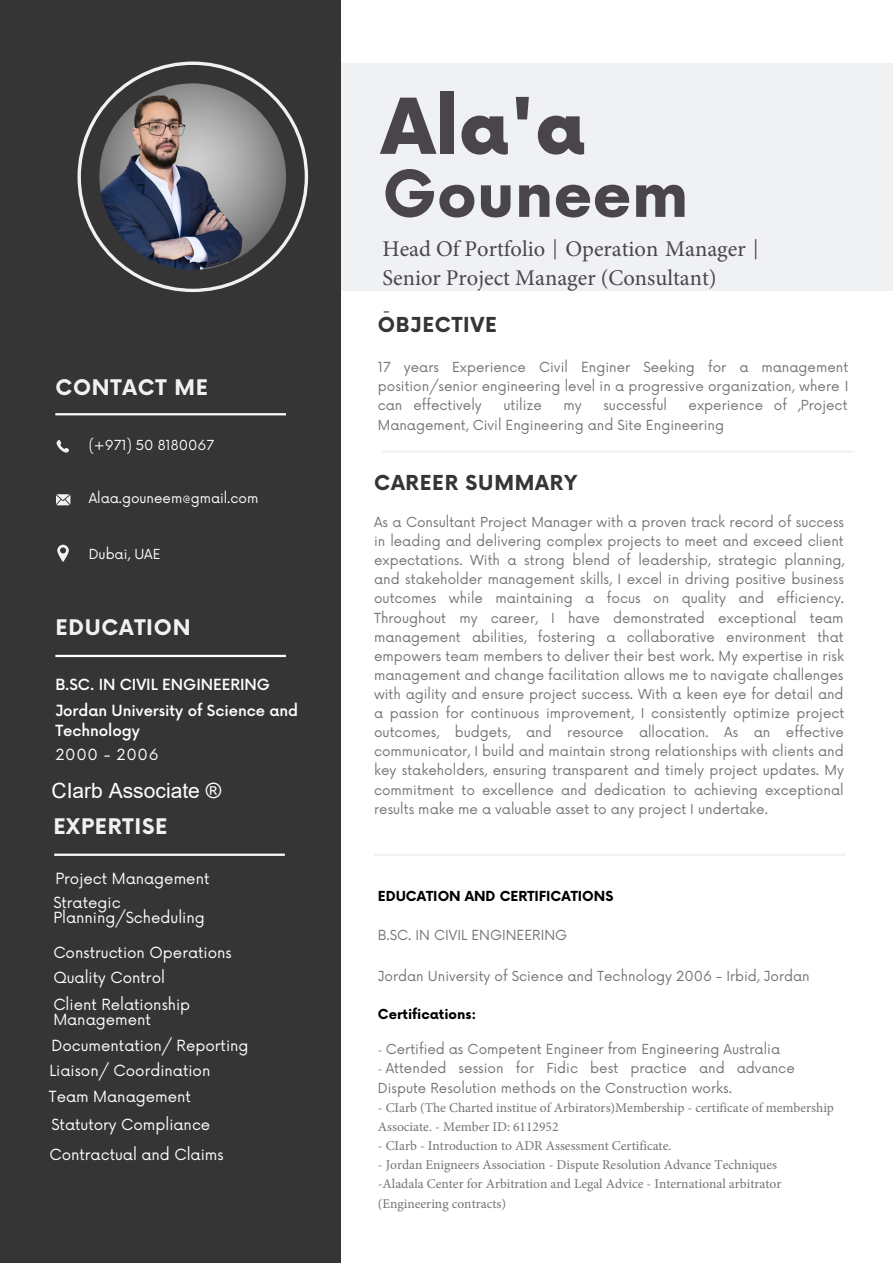
<style>
.page{position:relative;width:893px;height:1264px;background:#fff}
.page>*{position:absolute;margin:0;border:0;box-sizing:border-box;transform-origin:0 0}
.t1{font:900 75px "Now";color:#4a454b}
.t2{font:700 63px "Now";color:#4a454b}
.t3{font:22.5px/30.3px "Minion Pro";color:#4a454b}
.t4{font:700 21px "Now";letter-spacing:.035em;color:#eff1f2}
.t5{font:21px "Arial";color:#fff}
.t6{font:700 20.1px "Now";letter-spacing:.035em;color:#353535}
.t7{font:15px "Now";color:#fff}
.t8{font:500 15px/20.2px "Now";letter-spacing:-.005em;color:#fff}
.t9{font:15px "Now";letter-spacing:.045em;color:#fff}
.t10{font:13.5px/19px "Now";color:#737373;text-align:justify}
.t11{font:13.5px/19px "Minion Pro";color:#737373}
.t12{font:13.5px "Now";color:#fff}
.t13{font:700 13.5px "Now";color:#000}
.s1{font-family:"Now"}
.s2{font-family:"Minion Pro"}
</style>
<div class="page">
<div style="left:0;top:63px;width:892px;height:227px;background:#eff1f2"></div>
<div style="left:0;top:0;width:341px;height:1262px;background:#353535"></div>
<hr style="left:381px;top:450px;width:471px;height:2px;background:#eff1f2">
<hr style="left:55px;top:413px;width:231px;height:2px;background:#fff">
<hr style="left:55px;top:654px;width:231px;height:3px;background:#fff">
<hr style="left:54px;top:853px;width:231px;height:2px;background:#fff">
<svg style="left:77px;top:62px;width:231px;height:230px"></svg>
<img style="left:99px;top:83px;width:187px;height:187px;border-radius:50%">
<svg style="left:56px;top:494px;width:14px;height:11px"></svg>
<svg style="left:57px;top:440px;width:12px;height:12px"></svg>
<svg style="left:57px;top:544px;width:11px;height:18px"></svg>
<hr style="left:374px;top:853px;width:471px;height:2px;background:#eff1f2">
<p class="t4" style="left:55px;top:376px;width:154px">CONTACT ME</p>
<p class="t12" style="left:89px;top:437px;width:127px">(+971) 50 8180067</p>
<p class="t12" style="left:89px;top:491px;width:171px">Alaa.gouneem@gmail.com</p>
<p class="t12" style="left:89px;top:546px;width:73px">Dubai, UAE</p>
<p class="t4" style="left:55px;top:616px;width:137px">EDUCATION</p>
<p class="t8" style="left:55px;top:675px;width:216px">B.SC. IN CIVIL ENGINEERING</p>
<p class="t8" style="left:55px;top:701px;width:244px">Jordan University of Science and<br>Technology</p>
<p class="t9" style="left:55px;top:746px;width:105px">2000 - 2006</p>
<h3 class="t5" style="left:52px;top:776px;width:171px">CIarb Associate ®</h3>
<p class="t4" style="left:53px;top:815px;width:116px">EXPERTISE</p>
<p class="t7" style="left:55px;top:870px;width:156px">Project Management</p>
<p class="t7" style="left:53px;top:894px;width:69px">Strategic</p>
<p class="t7" style="left:53px;top:908px;width:153px">Planning/Scheduling</p>
<p class="t7" style="left:53px;top:943px;width:180px">Construction Operations</p>
<p class="t7" style="left:53px;top:968px;width:113px">Quality Control</p>
<p class="t7" style="left:53px;top:996px;width:138px">Client Relationship</p>
<p class="t7" style="left:53px;top:1010px;width:99px">Management</p>
<p class="t7" style="left:51px;top:1036px;width:199px">Documentation/ Reporting</p>
<p class="t7" style="left:49px;top:1062px;width:163px">Liaison/ Coordination</p>
<p class="t7" style="left:49px;top:1087px;width:143px">Team Management</p>
<p class="t7" style="left:51px;top:1116px;width:160px">Statutory Compliance</p>
<p class="t7" style="left:49px;top:1145px;width:176px">Contractual and Claims</p>
<p class="t1" style="left:381px;top:86px;width:205px">Ala'a</p>
<p class="t2" style="left:382px;top:160px;width:307px">Gouneem</p>
<p class="t3" style="left:382px;top:233px;width:378px">Head Of Portfolio <span class="s1">|</span> Operation Manager <span class="s1">|<br></span>Senior Project Manager (Consultant)<br>-</p>
<p class="t6" style="left:378px;top:314px;width:120px">OBJECTIVE</p>
<p class="t10" style="left:378px;top:358px;width:472px">17 years Experience Civil Enginer Seeking for a management position/senior engineering level in a progressive organization, where I can effectively</p>
<p class="t10" style="left:378px;top:397px;width:471px;text-indent:311px">experience of ,Project<br>Management, Civil Engineering and Site Engineering</p>
<p class="t10" style="left:503px;top:397px;width:40px">utilize</p>
<p class="t10" style="left:563px;top:397px;width:20px">my</p>
<p class="t10" style="left:603px;top:397px;width:65px">successful</p>
<p class="t6" style="left:374px;top:472px;width:205px">CAREER SUMMARY</p>
<p class="t10" style="left:374px;top:513px;width:472px">As a Consultant Project Manager with a proven track record of success in leading and delivering complex projects to meet and exceed client expectations. With a strong blend of leadership, strategic planning, and stakeholder management skills, I excel in driving positive business outcomes while maintaining a focus on quality and efficiency.<br>Throughout my career, I have demonstrated exceptional team management abilities, fostering a collaborative environment that empowers team members to deliver their best work. My expertise in risk management and change facilitation allows me to navigate challenges with agility and ensure project success. With a keen eye for detail and a passion for continuous improvement, I consistently optimize project outcomes, budgets, and resource allocation. As an effective communicator, I build and maintain strong relationships with clients and key stakeholders, ensuring transparent and timely project updates. My commitment to excellence and dedication to achieving exceptional results make me a valuable asset to any project I undertake.</p>
<p class="t13" style="left:378px;top:889px;width:237px">EDUCATION AND CERTIFICATIONS</p>
<p class="t10" style="left:378px;top:925px;width:191px">B.SC. IN CIVIL ENGINEERING</p>
<p class="t10" style="left:378px;top:967px;width:433px">Jordan University of Science and Technology 2006 - Irbid, Jordan</p>
<p class="t13" style="left:378px;top:1006px;width:100px">Certifications:</p>
<p class="t10" style="left:378px;top:1040px;width:404px"><span class="s2">-</span> Certified as Competent Engineer from Engineering Australia</p>
<p class="t10" style="left:378px;top:1059px;width:418px"><span class="s2">-</span> Attended session for Fidic best practice and advance<br>Dispute Resolution methods on the Construction works.</p>
<p class="t11" style="left:378px;top:1098px;width:457px">- CIarb (The Charted institue of Arbirators)Membership - certificate of membership<br>Associate. - Member ID: 6112952</p>
<p class="t11" style="left:378px;top:1136px;width:295px">- CIarb - Introduction to ADR Assessment Certificate.</p>
<p class="t11" style="left:378px;top:1155px;width:405px">- Jordan Enigneers Association - Dispute Resolution Advance Techniques -Aladala Center for Arbitration and Legal Advice - International arbitrator (Engineering contracts)</p>
</div>
